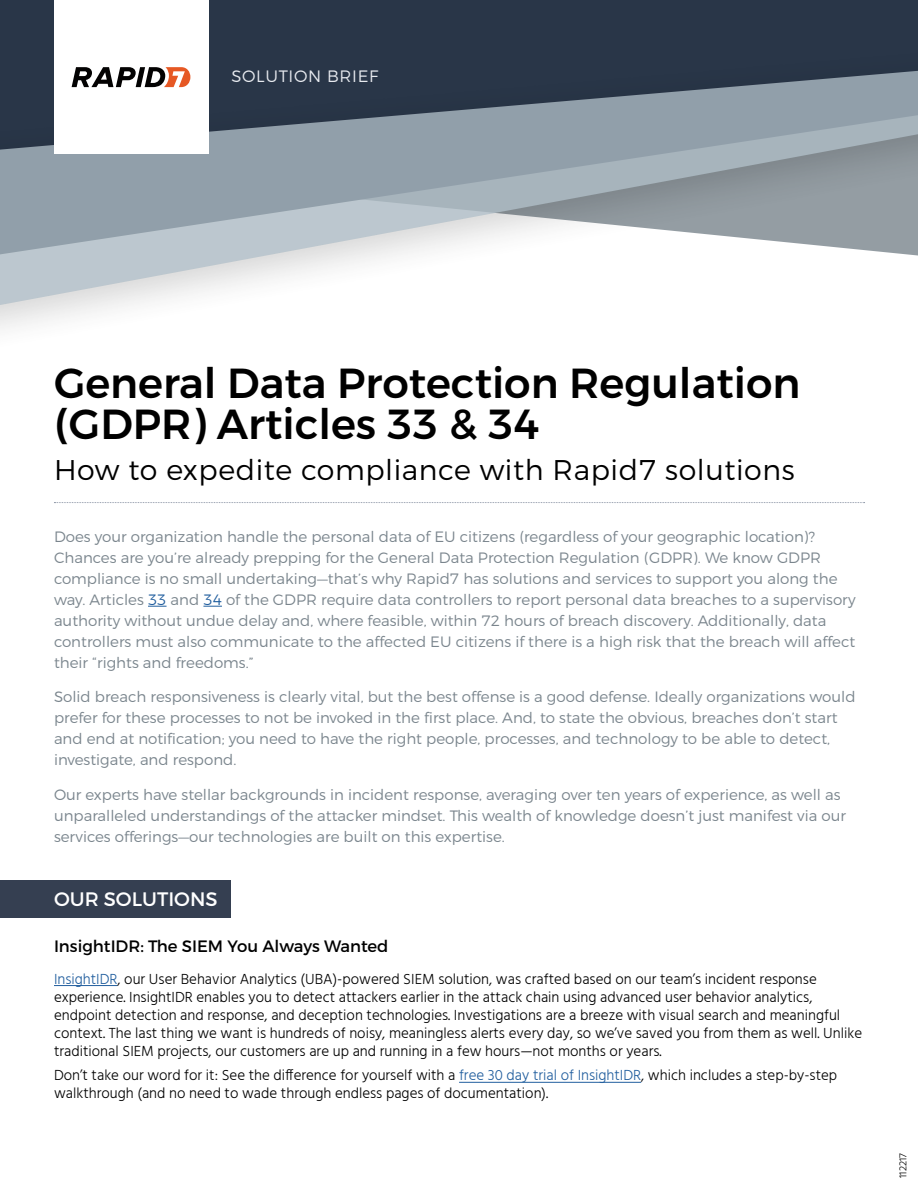
<style>
.page{position:relative;width:918px;height:1188px;background:#fff}
.page>*{position:absolute;margin:0;border:0;box-sizing:border-box;transform-origin:0 0}
.t1{font:500 42px/40.5px "Montserrat";color:#000}
.t2{font:300 28.5px "Montserrat";letter-spacing:.02em;color:#000}
.t3{font:19.5px "Montserrat";color:#fff}
.t4{font:16.5px "Montserrat";color:#000}
.t5{font:300 16.5px "Montserrat";letter-spacing:.04em;color:#e7eaef}
.t6{font:300 15px/21px "Montserrat";color:#7a858d}
.t7{font:300 15px/18px "Hind";color:#000}
.t8{font:300 10.5px "Hind";color:#000}
.s1{color:#215e9e}
</style>
<div class="page">
<div style="left:0;top:0;width:918px;height:39px;background:#293648"></div>
<div style="left:0;top:39px;width:918px;height:326px;background:#000;opacity:.22"></div>
<svg style="left:0;top:65px;width:918px;height:255px"></svg>
<div style="left:54px;top:0;width:154px;height:154px;background:#fff"></div>
<svg style="left:148px;top:606px;width:19px;height:1px"></svg>
<svg style="left:203px;top:606px;width:19px;height:1px"></svg>
<svg style="left:54px;top:502px;width:811px;height:1px"></svg>
<svg style="left:72px;top:67px;width:118px;height:20px"></svg>
<div style="left:0;top:880px;width:231px;height:38px;background:#353f51"></div>
<hr style="left:54px;top:985px;width:64px;height:1px;background:#215e9e">
<hr style="left:459px;top:1082px;width:182px;height:1px;background:#215e9e">
<p class="t5" style="left:231px;top:66px;width:148px">SOLUTION BRIEF</p>
<h1 class="t1" style="left:54px;top:363px;width:748px">General Data Protection Regulation (GDPR) Articles 33 &amp; 34</h1>
<h2 class="t2" style="left:54px;top:452px;width:742px">How to expedite compliance with Rapid7 solutions</h2>
<p class="t6" style="left:54px;top:526px;width:803px">Does your organization handle the personal data of EU citizens (regardless of your geographic location)?<br>Chances are you’re already prepping for the General Data Protection Regulation (GDPR). We know GDPR compliance is no small undertaking—that’s why Rapid7 has solutions and services to support you along the way. Articles <span class="s1">33</span> and <span class="s1">34</span> of the GDPR require data controllers to report personal data breaches to a supervisory authority without undue delay and, where feasible, within 72 hours of breach discovery. Additionally, data controllers must also communicate to the affected EU citizens if there is a high risk that the breach will affect their “rights and freedoms.”</p>
<p class="t6" style="left:54px;top:686px;width:803px">Solid breach responsiveness is clearly vital, but the best offense is a good defense. Ideally organizations would prefer for these processes to not be invoked in the first place. And, to state the obvious, breaches don’t start and end at notification; you need to have the right people, processes, and technology to be able to detect, investigate, and respond.</p>
<p class="t6" style="left:54px;top:784px;width:794px">Our experts have stellar backgrounds in incident response, averaging over ten years of experience, as well as unparalleled understandings of the attacker mindset. This wealth of knowledge doesn’t just manifest via our services offerings—our technologies are built on this expertise.</p>
<h3 class="t3" style="left:54px;top:887px;width:165px">OUR SOLUTIONS</h3>
<p class="t4" style="left:54px;top:936px;width:336px">InsightIDR: The SIEM You Always Wanted</p>
<p class="t7" style="left:54px;top:971px;width:810px"><span class="s1">InsightIDR</span>, our User Behavior Analytics (UBA)-powered SIEM solution, was crafted based on our team’s incident response experience. InsightIDR enables you to detect attackers earlier in the attack chain using advanced user behavior analytics, endpoint detection and response, and deception technologies. Investigations are a breeze with visual search and meaningful context. The last thing we want is hundreds of noisy, meaningless alerts every day, so we’ve saved you from them as well. Unlike traditional SIEM projects, our customers are up and running in a few hours—not months or years.</p>
<p class="t7" style="left:54px;top:1067px;width:785px">Don’t take our word for it: See the difference for yourself with a <span class="s1">free 30 day trial of InsightIDR</span>, which includes a step-by-step walkthrough (and no need to wade through endless pages of documentation).</p>
<p class="t8" style="left:896px;top:1178px;width:26px;rotate:-90deg">112217</p>
</div>
